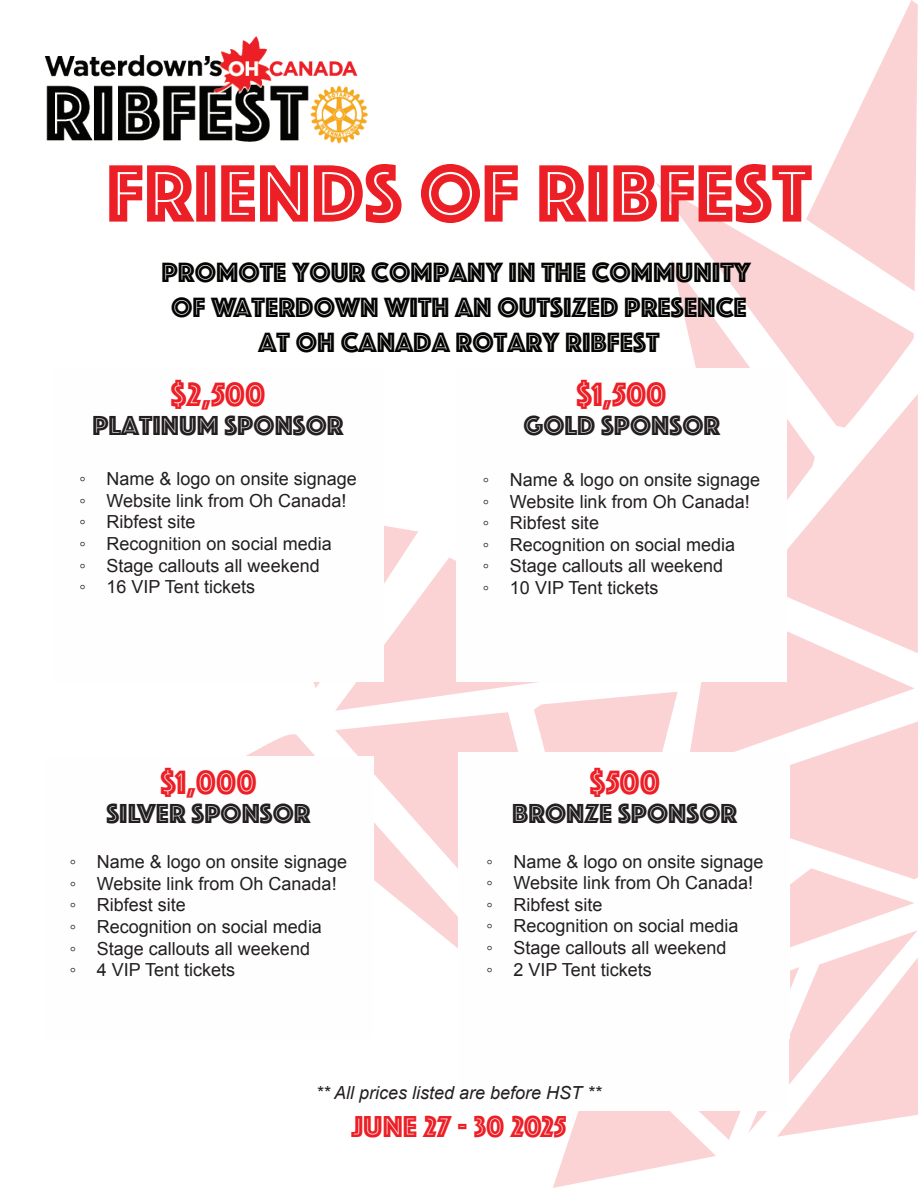
<style>
.page{position:relative;width:918px;height:1188px;background:#fff}
.page>*{position:absolute;margin:0;border:0;box-sizing:border-box;transform-origin:0 0}
.t1{font:84.3px "Phosphate Inline";color:#ed1f26}
.t2{font:34.95px "Phosphate Inline";color:#ed1f26}
.t3{font:31.5px "Phosphate Inline";color:#ed1f26}
.t4{font:28.95px/34.8px "Phosphate Inline";color:#040503;text-align:center}
.t5{font:28.5px "Phosphate Inline";color:#231f20}
.t6{font:18px/21.6px "Arial";color:#231f20}
.t7{font:italic 18px "Arial";color:#231f20}
</style>
<div class="page">
<img style="left:44px;top:36px;width:324px;height:108px">
<svg style="left:338px;top:716px;width:133px;height:14px"></svg>
<svg style="left:335px;top:557px;width:136px;height:154px;fill:#fbd3d4"></svg>
<svg style="left:656px;top:183px;width:258px;height:211px"></svg>
<svg style="left:806px;top:0;width:112px;height:291px"></svg>
<svg style="left:671px;top:259px;width:144px;height:135px;fill:#fbd3d4"></svg>
<svg style="left:313px;top:526px;width:105px;height:162px"></svg>
<svg style="left:246px;top:730px;width:225px;height:218px;fill:#fbd3d4"></svg>
<svg style="left:471px;top:394px;width:447px;height:794px"></svg>
<div style="left:53px;top:368px;width:330px;height:313px;background:#fefefe"></div>
<div style="left:458px;top:753px;width:330px;height:358px;background:#fefefe"></div>
<div style="left:456px;top:368px;width:331px;height:313px;background:#fefefe"></div>
<div style="left:460px;top:756px;width:330px;height:282px;background:#fefefe"></div>
<div style="left:43px;top:756px;width:331px;height:282px;background:#fefefe"></div>
<h1 class="t1" style="left:106px;top:134px;width:707px">FRIENDS OF RIBFEST</h1>
<h3 class="t4" style="left:161px;top:254px;width:591px">PROMOTE YOUR COMPANY IN THE COMMUNITY<br>OF WATERDOWN WITH AN OUTSIZED PRESENCE<br>AT OH CANADA ROTARY RIBFEST</h3>
<h2 class="t2" style="left:171px;top:370px;width:96px">$2,500</h2>
<h3 class="t5" style="left:92px;top:405px;width:253px">PLATINUM SPONSOR</h3>
<p class="t6" style="left:80px;top:468px;width:279px">◦ Name &amp; logo on onsite signage ◦ Website link from Oh Canada! ◦ Ribfest site<br>◦ Recognition on social media<br>◦ Stage callouts all weekend<br>◦ 16 VIP Tent tickets</p>
<h2 class="t2" style="left:160px;top:758px;width:98px">$1,000</h2>
<h3 class="t5" style="left:106px;top:793px;width:206px">SILVER SPONSOR</h3>
<h2 class="t2" style="left:577px;top:370px;width:91px">$1,500</h2>
<h3 class="t5" style="left:524px;top:405px;width:198px">GOLD SPONSOR</h3>
<p class="t6" style="left:483px;top:469px;width:279px">◦ Name &amp; logo on onsite signage ◦ Website link from Oh Canada! ◦ Ribfest site<br>◦ Recognition on social media<br>◦ Stage callouts all weekend<br>◦ 10 VIP Tent tickets</p>
<h2 class="t2" style="left:590px;top:758px;width:72px">$500</h2>
<h3 class="t5" style="left:512px;top:793px;width:226px">BRONZE SPONSOR</h3>
<p class="t6" style="left:70px;top:851px;width:279px">◦ Name &amp; logo on onsite signage ◦ Website link from Oh Canada! ◦ Ribfest site<br>◦ Recognition on social media<br>◦ Stage callouts all weekend<br>◦ 4 VIP Tent tickets</p>
<p class="t6" style="left:486px;top:851px;width:279px">◦ Name &amp; logo on onsite signage ◦ Website link from Oh Canada! ◦ Ribfest site<br>◦ Recognition on social media<br>◦ Stage callouts all weekend<br>◦ 2 VIP Tent tickets</p>
<p class="t7" style="left:316px;top:1081px;width:287px">** All prices listed are before HST **</p>
<h3 class="t3" style="left:351px;top:1104px;width:217px">JUNE 27 - 30 2025</h3>
</div>
